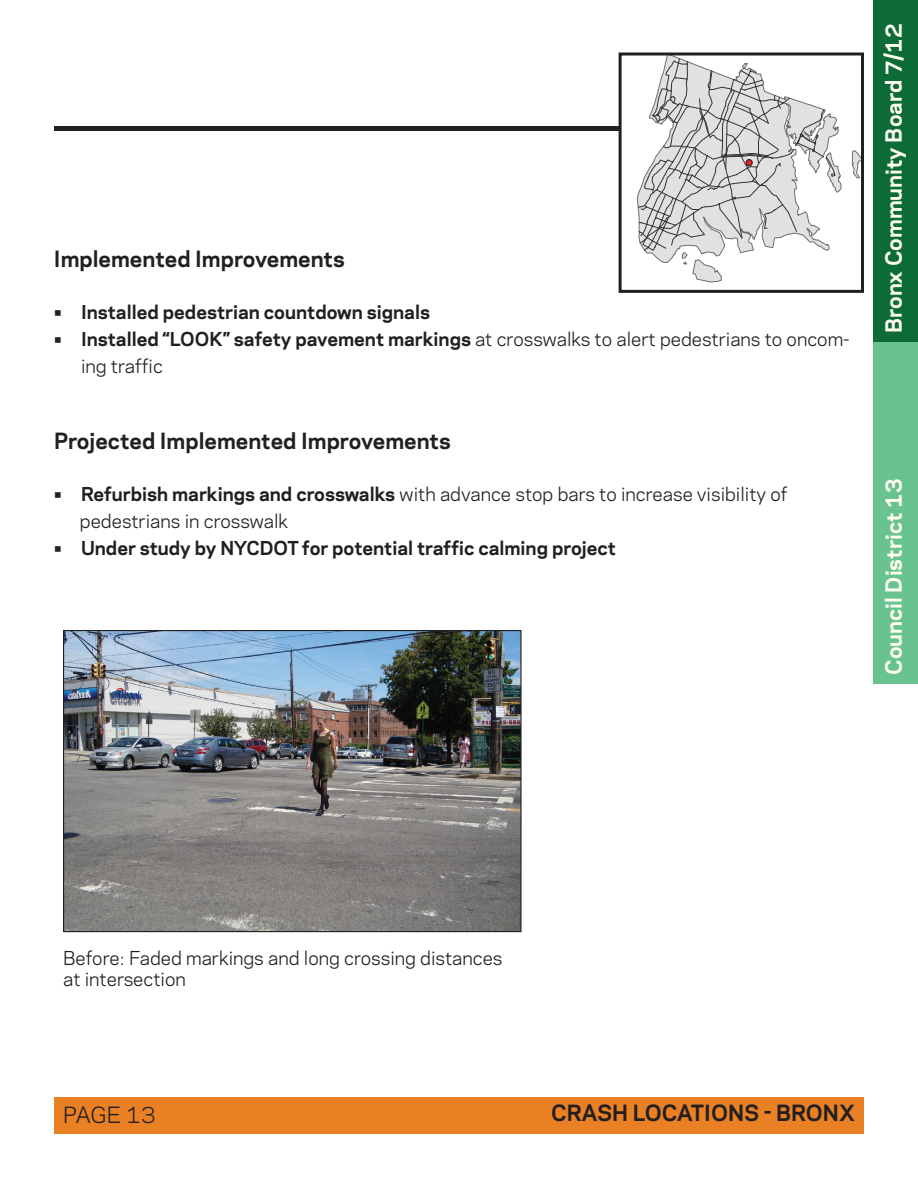
<style>
.page{position:relative;width:918px;height:1188px;background:#fff}
.page>*{position:absolute;margin:0;border:0;box-sizing:border-box;transform-origin:0 0}
.t1{font:700 21px "Galaxie Polaris";color:#231f20}
.t2{font:700 21px "Galaxie Polaris";color:#fffef2}
.t3{font:21px "Galaxie Polaris";letter-spacing:-.01em;color:#231f20}
.t4{font:18px/27px "Galaxie Polaris";color:#231f20}
.t5{font:700 18px "Galaxie Polaris";color:#231f20}
.s1{font-weight:700}
</style>
<div class="page">
<div style="left:873px;top:0;width:45px;height:342px;background:#0d6b38"></div>
<div style="left:873px;top:342px;width:45px;height:342px;background:#69c391"></div>
<div style="left:54px;top:1098px;width:810px;height:36px;background:#e98023"></div>
<svg style="left:637px;top:56px;width:223px;height:226px"></svg>
<svg style="left:638px;top:58px;width:197px;height:193px"></svg>
<div style="left:746px;top:159px;width:6px;height:7px;border:1px solid #211e1e;border-radius:50%"></div>
<div style="left:619px;top:52px;width:245px;height:241px;border:3px solid #231f20"></div>
<div style="left:54px;top:126px;width:565px;height:5px;background:#231f20"></div>
<img style="left:65px;top:632px;width:455px;height:298px">
<div style="left:63px;top:630px;width:459px;height:302px;border:1px solid #231f20"></div>
<p class="t1" style="left:54px;top:243px;width:292px">I mplemented I mprovements</p>
<p class="t5" style="left:54px;top:299px;width:378px">• I nstalled pedestrian countdown signals</p>
<p class="t4" style="left:81px;top:325px;width:770px;text-indent:-27px"><span class="s1">• I nstalled “LOO K” safety pavement markings</span> at crosswalks to alert pedestrians to oncom&shy;ing traffic</p>
<p class="t1" style="left:54px;top:425px;width:398px">Projected I mplemented I mprovements</p>
<p class="t4" style="left:80px;top:479px;width:709px;text-indent:-26px"><span class="s1">• Refurbish markings and crosswalks</span> with advance stop bars to increase visibility of pedestrians in crosswalk</p>
<p class="t5" style="left:54px;top:534px;width:220px">• Under study by NYCDOT</p>
<p class="t5" style="left:302px;top:534px;width:316px">for potential traffic calming project</p>
<p class="t2" style="left:878px;top:333px;width:311px;rotate:-90deg">Bronx Community Board 7/12</p>
<p class="t2" style="left:878px;top:675px;width:198px;rotate:-90deg">Council District 13</p>
<p class="t4" style="left:63px;top:946px;width:441px;line-height:21.6px">Before: Faded markings and long crossing distances at intersection</p>
<p class="t3" style="left:63px;top:1100px;width:94px">Page 13</p>
<p class="t1" style="left:551px;top:1097px;width:305px">Crash locations - bronx</p>
</div>
